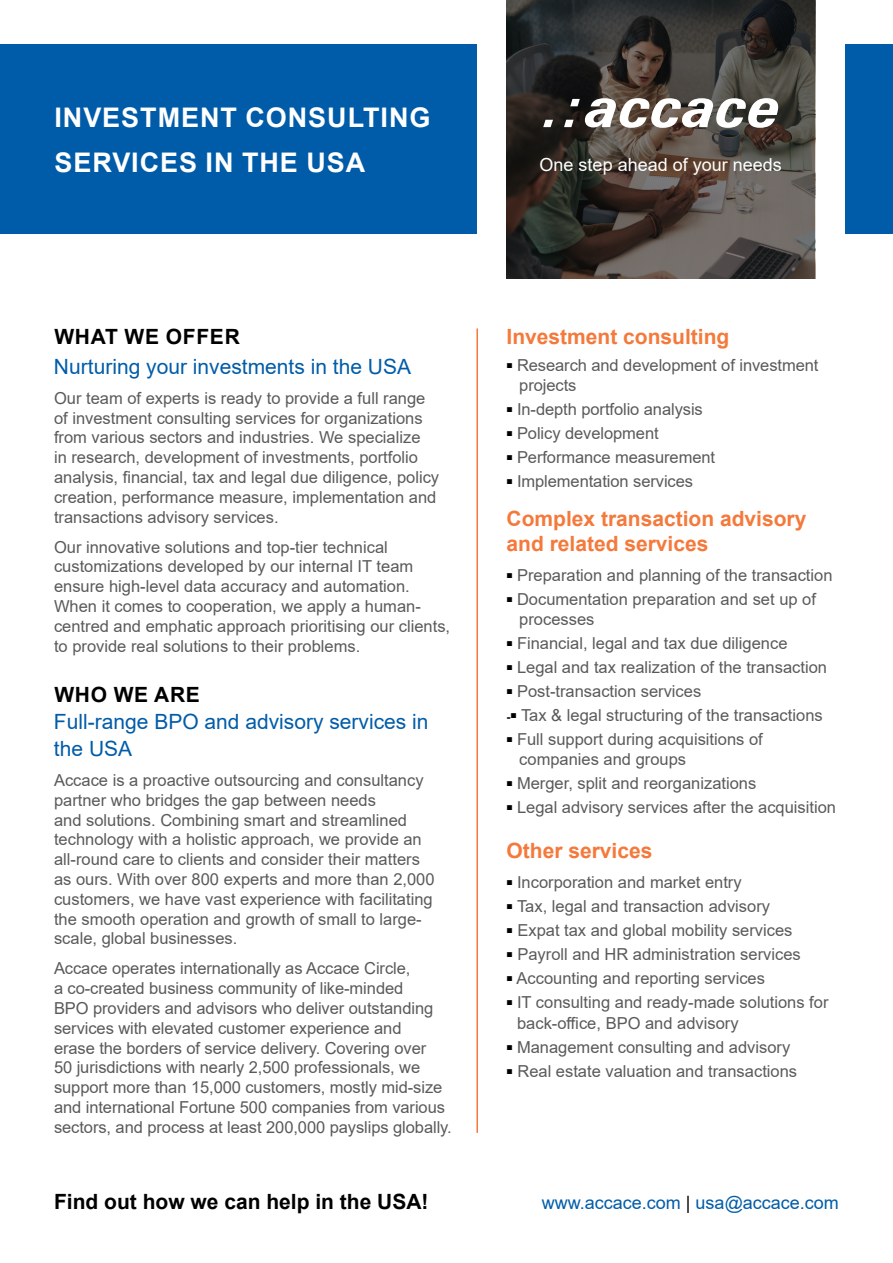
<style>
.page{position:relative;width:893px;height:1263px;background:#fff}
.page>*{position:absolute;margin:0;border:0;box-sizing:border-box;transform-origin:0 0}
.t1{font:700 27px/45px "Arial";letter-spacing:.035em;color:#fff}
.t2{font:700 21px/25.2px "Arial";color:#f4793b}
.t3{font:21px/27px "Arial";color:#005ca9}
.t4{font:700 21px "Arial";color:#000}
.t5{font:700 21px "Arial";letter-spacing:.035em;color:#000}
.t6{font:18px "Arial";color:#005ca9}
.t7{font:18px "Arial";color:#fff}
.t8{font:16.5px/19.8px "Arial";color:#5a5a5a}
.s1{font-weight:700;font-size:12px;color:#000}
.s2{color:#000}
</style>
<div class="page">
<div style="left:0;top:45px;width:476px;height:189px;background:#005ca9"></div>
<div style="left:845px;top:45px;width:48px;height:189px;background:#005ca9"></div>
<hr style="left:476px;top:328px;width:2px;height:805px;background:#f4793b">
<svg style="left:506px;top:0;width:309px;height:279px;background:#403c37"></svg>
<svg style="left:543px;top:98px;width:235px;height:30px"></svg>
<h1 class="t1" style="left:54px;top:95px;width:377px">INVESTMENT CONSULTING<br>SERVICES IN THE USA</h1>
<p class="t7" style="left:540px;top:153px;width:244px">One step ahead of your needs</p>
<p class="t5" style="left:54px;top:322px;width:187px">WHAT WE OFFER</p>
<p class="t3" style="left:54px;top:353px;width:359px">Nurturing your investments in the USA</p>
<p class="t8" style="left:54px;top:388px;width:387px">Our team of experts is ready to provide a full range of investment consulting services for organizations from various sectors and industries. We specialize<br>in research, development of investments, portfolio analysis, financial, tax and legal due diligence, policy creation, performance measure, implementation and transactions advisory services.</p>
<p class="t8" style="left:54px;top:537px;width:398px">Our innovative solutions and top-tier technical customizations developed by our internal IT team ensure high-level data accuracy and automation.<br>When it comes to cooperation, we apply a human&shy;centred and emphatic approach prioritising our clients, to provide real solutions to their problems.</p>
<p class="t4" style="left:54px;top:680px;width:147px">WHO WE ARE</p>
<p class="t3" style="left:54px;top:708px;width:376px">Full-range BPO and advisory services in the USA</p>
<p class="t8" style="left:54px;top:770px;width:382px">Accace is a proactive outsourcing and consultancy partner who bridges the gap between needs<br>and solutions. Combining smart and streamlined technology with a holistic approach, we provide an all-round care to clients and consider their matters as ours. With over 800 experts and more than 2,000 customers, we have vast experience with facilitating the smooth operation and growth of small to large&shy;scale, global businesses.</p>
<p class="t8" style="left:54px;top:959px;width:399px">Accace operates internationally as Accace Circle,<br>a co-created business community of like-minded<br>BPO providers and advisors who deliver outstanding services with elevated customer experience and<br>erase the borders of service delivery. Covering over<br>50 jurisdictions with nearly 2,500 professionals, we support more than 15,000 customers, mostly mid-size and international Fortune 500 companies from various sectors, and process at least 200,000 payslips globally.</p>
<p class="t2" style="left:506px;top:324px;width:224px">Investment consulting</p>
<p class="t8" style="left:519px;top:355px;width:301px;text-indent:-13px"><sup>■</sup> Research and development of investment projects</p>
<p class="t8" style="left:506px;top:399px;width:198px"><sup>■</sup> In-depth portfolio analysis</p>
<p class="t8" style="left:506px;top:423px;width:154px"><sup>■</sup> Policy development</p>
<p class="t8" style="left:506px;top:447px;width:210px"><sup>■</sup> Performance measurement</p>
<p class="t8" style="left:506px;top:471px;width:188px"><sup>■</sup> Implementation services</p>
<p class="t2" style="left:506px;top:506px;width:301px">Complex transaction advisory and related services</p>
<p class="t8" style="left:506px;top:566px;width:328px"><sup>■</sup> Preparation and planning of the transaction</p>
<p class="t8" style="left:519px;top:590px;width:298px;text-indent:-13px"><sup>■</sup> Documentation preparation and set up of processes</p>
<p class="t8" style="left:506px;top:633px;width:283px"><sup>■</sup> Financial, legal and tax due diligence</p>
<p class="t8" style="left:506px;top:657px;width:322px"><sup>■</sup> Legal and tax realization of the transaction</p>
<p class="t8" style="left:506px;top:679px;width:318px;line-height:24px"><sup>■</sup> Post-transaction services<br><span class="s1">-</span><sup>■</sup> Tax &amp; legal structuring of the transactions</p>
<p class="t8" style="left:519px;top:729px;width:245px;text-indent:-13px"><sup>■</sup> Full support during acquisitions of companies and groups</p>
<p class="t8" style="left:506px;top:773px;width:251px"><sup>■</sup> Merger, split and reorganizations</p>
<p class="t8" style="left:506px;top:797px;width:331px"><sup>■</sup> Legal advisory services after the acquisition</p>
<p class="t2" style="left:506px;top:838px;width:147px">Other services</p>
<p class="t8" style="left:506px;top:872px;width:237px"><sup>■</sup> Incorporation and market entry</p>
<p class="t8" style="left:506px;top:896px;width:265px"><sup>■</sup> Tax, legal and transaction advisory</p>
<p class="t8" style="left:506px;top:920px;width:288px"><sup>■</sup> Expat tax and global mobility services</p>
<p class="t8" style="left:506px;top:944px;width:296px"><sup>■</sup> Payroll and HR administration services</p>
<p class="t8" style="left:506px;top:968px;width:260px"><sup>■</sup> Accounting and reporting services</p>
<p class="t8" style="left:517px;top:992px;width:313px;line-height:21px;text-indent:-11px"><sup>■</sup> IT consulting and ready-made solutions for back-office, BPO and advisory</p>
<p class="t8" style="left:506px;top:1037px;width:285px"><sup>■</sup> Management consulting and advisory</p>
<p class="t8" style="left:506px;top:1061px;width:292px"><sup>■</sup> Real estate valuation and transactions</p>
<p class="t4" style="left:54px;top:1187px;width:376px">Find out how we can help in the USA!</p>
<p class="t6" style="left:542px;top:1190px;width:299px">www.accace.com <span class="s2">|</span> usa@accace.com</p>
</div>
